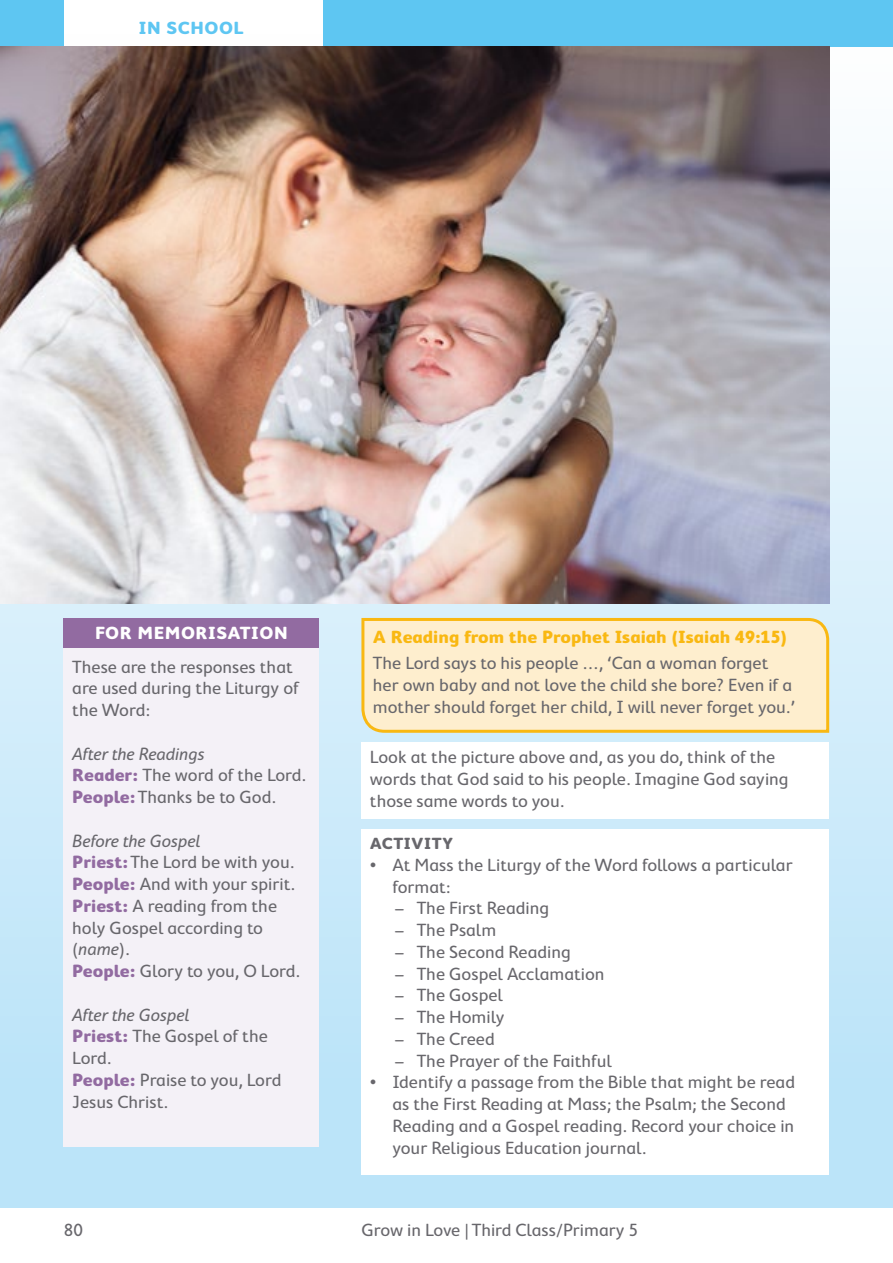
<style>
.page{position:relative;width:893px;height:1263px;background:#fff}
.page>*{position:absolute;margin:0;border:0;box-sizing:border-box;transform-origin:0 0}
.t1{font:18px/21.8px "Cambridge Round";color:#68676c}
.t2{font:700 18px "Cambridge Round";color:#f9b812}
.t3{font:700 18px "Cambridge Round";letter-spacing:.03em;color:#fff}
.t4{font:700 18px "Cambridge Round";letter-spacing:.03em;color:#5ec6f2}
.t5{font:700 16.5px "Cambridge Round";letter-spacing:.03em;color:#68676c}
.s1{font-style:italic}
.s2{font-weight:700;color:#926ba1}
</style>
<div class="page">
<div style="left:0;top:34px;width:893px;height:1174px;background:linear-gradient(to bottom,#fcfdfd,#b6e2f9)"></div>
<div style="left:323px;top:0;width:570px;height:47px;background:#5ec6f2"></div>
<div style="left:0;top:0;width:64px;height:47px;background:#5ec6f2"></div>
<img style="left:0;top:47px;width:829px;height:556px">
<svg style="left:360px;top:616px;width:471px;height:118px;background:#fceac4"></svg>
<div style="left:361px;top:742px;width:468px;height:77px;background:#fff"></div>
<div style="left:64px;top:618px;width:255px;height:528px;background:#f4f1f7"></div>
<div style="left:64px;top:618px;width:255px;height:30px;background:#926ba1"></div>
<div style="left:361px;top:829px;width:468px;height:345px;background:#fff"></div>
<p class="t4" style="left:139px;top:17px;width:106px">IN SCHOOL</p>
<p class="t3" style="left:95px;top:622px;width:194px">FOR MEMORISATION</p>
<p class="t1" style="left:72px;top:656px;width:228px">These are the responses that are used during the Liturgy of the Word:</p>
<p class="t1" style="left:72px;top:743px;width:235px"><span class="s1">After the Readings<br></span><span class="s2">Reader:</span> The word of the Lord.<br><span class="s2">People:</span> Thanks be to God.</p>
<p class="t1" style="left:72px;top:830px;width:229px"><span class="s1">Before the Gospel<br></span><span class="s2">Priest:</span> The Lord be with you.<br><span class="s2">People:</span> And with your spirit.<br><span class="s2">Priest:</span> A reading from the holy Gospel according to (<span class="s1">name</span>).<br><span class="s2">People:</span> Glory to you, O Lord.</p>
<p class="t1" style="left:72px;top:1003px;width:211px"><span class="s1">After the Gospel<br></span><span class="s2">Priest:</span> The Gospel of the<br>Lord.<br><span class="s2">People:</span> Praise to you, Lord<br>Jesus Christ.</p>
<p class="t2" style="left:373px;top:627px;width:416px">A Reading from the Prophet Isaiah (Isaiah 49:15)</p>
<p class="t1" style="left:373px;top:652px;width:424px">The Lord says to his people …, ‘Can a woman forget her own baby and not love the child she bore? Even if a mother should forget her child, I will never forget you.’</p>
<p class="t1" style="left:370px;top:746px;width:420px">Look at the picture above and, as you do, think of the words that God said to his people. Imagine God saying those same words to you.</p>
<p class="t5" style="left:370px;top:834px;width:85px">ACTIVITY</p>
<p class="t1" style="left:392px;top:854px;width:402px;text-indent:-22px">• At Mass the Liturgy of the Word follows a particular format:<br>− The First Reading<br>− The Psalm<br>− The Second Reading<br>− The Gospel Acclamation<br>− The Gospel<br>− The Homily<br>− The Creed<br>− The Prayer of the Faithful</p>
<p class="t1" style="left:392px;top:1071px;width:404px;text-indent:-22px">• Identify a passage from the Bible that might be read as the First Reading at Mass; the Psalm; the Second Reading and a Gospel reading. Record your choice in your Religious Education journal.</p>
<p class="t1" style="left:64px;top:1219px;width:21px">80</p>
<p class="t1" style="left:361px;top:1219px;width:278px">Grow in Love | Third Class/Primary 5</p>
</div>
